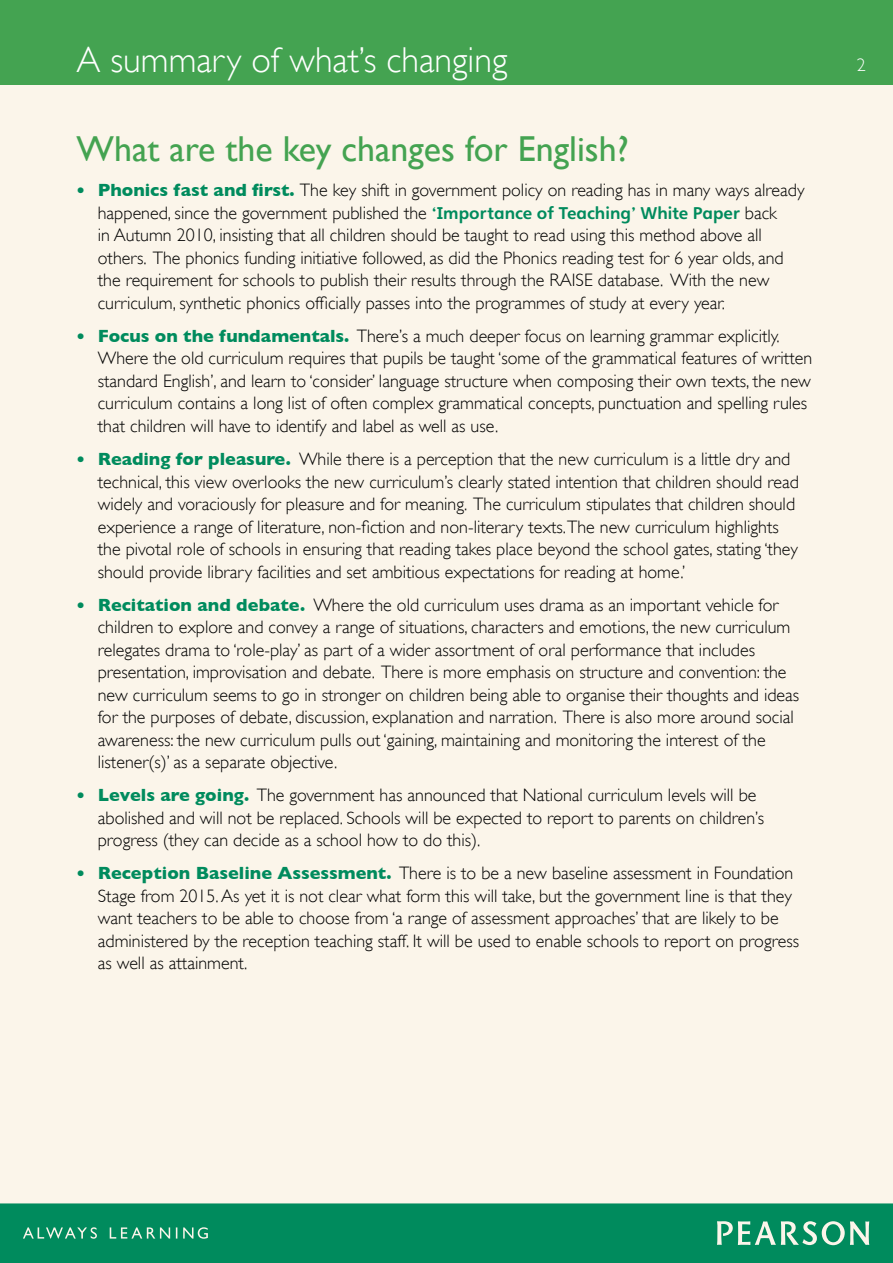
<style>
.page{position:relative;width:893px;height:1263px;background:#fbf5ea}
.page>*{position:absolute;margin:0;border:0;box-sizing:border-box;transform-origin:0 0}
.t1{font:36px "Gill Sans";color:#44a351}
.t2{font:300 36px "Gill Sans";color:#fff}
.t3{font:300 18px/22.5px "Gill Sans";color:#000}
.t4{font:300 18px "Gill Sans";color:#fff}
.s1{font-family:"Heinemann Roman";font-weight:700;font-size:16.5px;color:#008b5d}
.s2{font-weight:700;color:#008b5d}
</style>
<div class="page">
<div style="left:0;top:0;width:893px;height:85px;background:#44a351"></div>
<div style="left:0;top:1203px;width:893px;height:60px;background:#008b5d"></div>
<svg style="left:717px;top:1221px;width:152px;height:24px"></svg>
<svg style="left:23px;top:1227px;width:185px;height:12px"></svg>
<h1 class="t2" style="left:77px;top:31px;width:432px">A summary of what’s changing</h1>
<p class="t4" style="left:857px;top:51px;width:10px">2</p>
<h1 class="t1" style="left:77px;top:128px;width:554px">What are the key changes for English?</h1>
<p class="t3" style="left:98px;top:178px;width:708px;text-indent:-21px"><span class="s1">•</span> <span class="s2">Phonics fast and first.</span> The key shift in government policy on reading has in many ways already happened, since the government published the <span class="s1">‘Importance of Teaching’ White Paper</span> back<br>in Autumn 2010, insisting that all children should be taught to read using this method above all others. The phonics funding initiative followed, as did the Phonics reading test for 6 year olds, and the requirement for schools to publish their results through the RAISE database. With the new curriculum, synthetic phonics officially passes into the programmes of study at every year.</p>
<p class="t3" style="left:98px;top:324px;width:716px;text-indent:-21px"><span class="s1">•</span> <span class="s2">Focus on the fundamentals.</span> There’s a much deeper focus on learning grammar explicitly.<br>Where the old curriculum requires that pupils be taught ‘some of the grammatical features of written standard English’, and learn to ‘consider’ language structure when composing their own texts, the new curriculum contains a long list of often complex grammatical concepts, punctuation and spelling rules that children will have to identify and label as well as use.</p>
<p class="t3" style="left:98px;top:447px;width:703px;text-indent:-21px"><span class="s1">•</span> <span class="s2">Reading for pleasure.</span> While there is a perception that the new curriculum is a little dry and technical, this view overlooks the new curriculum’s clearly stated intention that children should read widely and voraciously for pleasure and for meaning. The curriculum stipulates that children should experience a range of literature, non-fiction and non-literary texts.The new curriculum highlights the pivotal role of schools in ensuring that reading takes place beyond the school gates, stating ‘they should provide library facilities and set ambitious expectations for reading at home.’</p>
<p class="t3" style="left:98px;top:593px;width:703px;text-indent:-21px"><span class="s1">•</span> <span class="s2">Recitation and debate.</span> Where the old curriculum uses drama as an important vehicle for children to explore and convey a range of situations, characters and emotions, the new curriculum relegates drama to ‘role-play’ as part of a wider assortment of oral performance that includes presentation, improvisation and debate. There is more emphasis on structure and convention: the new curriculum seems to go in stronger on children being able to organise their thoughts and ideas for the purposes of debate, discussion, explanation and narration. There is also more around social awareness: the new curriculum pulls out ‘gaining, maintaining and monitoring the interest of the listener(s)’ as a separate objective.</p>
<p class="t3" style="left:98px;top:783px;width:668px;text-indent:-21px"><span class="s1">•</span> <span class="s2">Levels are going.</span> The government has announced that National curriculum levels will be abolished and will not be replaced. Schools will be expected to report to parents on children’s progress (they can decide as a school how to do this).</p>
<p class="t3" style="left:98px;top:861px;width:703px;text-indent:-21px"><span class="s1">•</span> <span class="s2">Reception Baseline Assessment.</span> There is to be a new baseline assessment in Foundation Stage from 2015. As yet it is not clear what form this will take, but the government line is that they want teachers to be able to choose from ‘a range of assessment approaches’ that are likely to be administered by the reception teaching staff. It will be used to enable schools to report on progress as well as attainment.</p>
</div>
